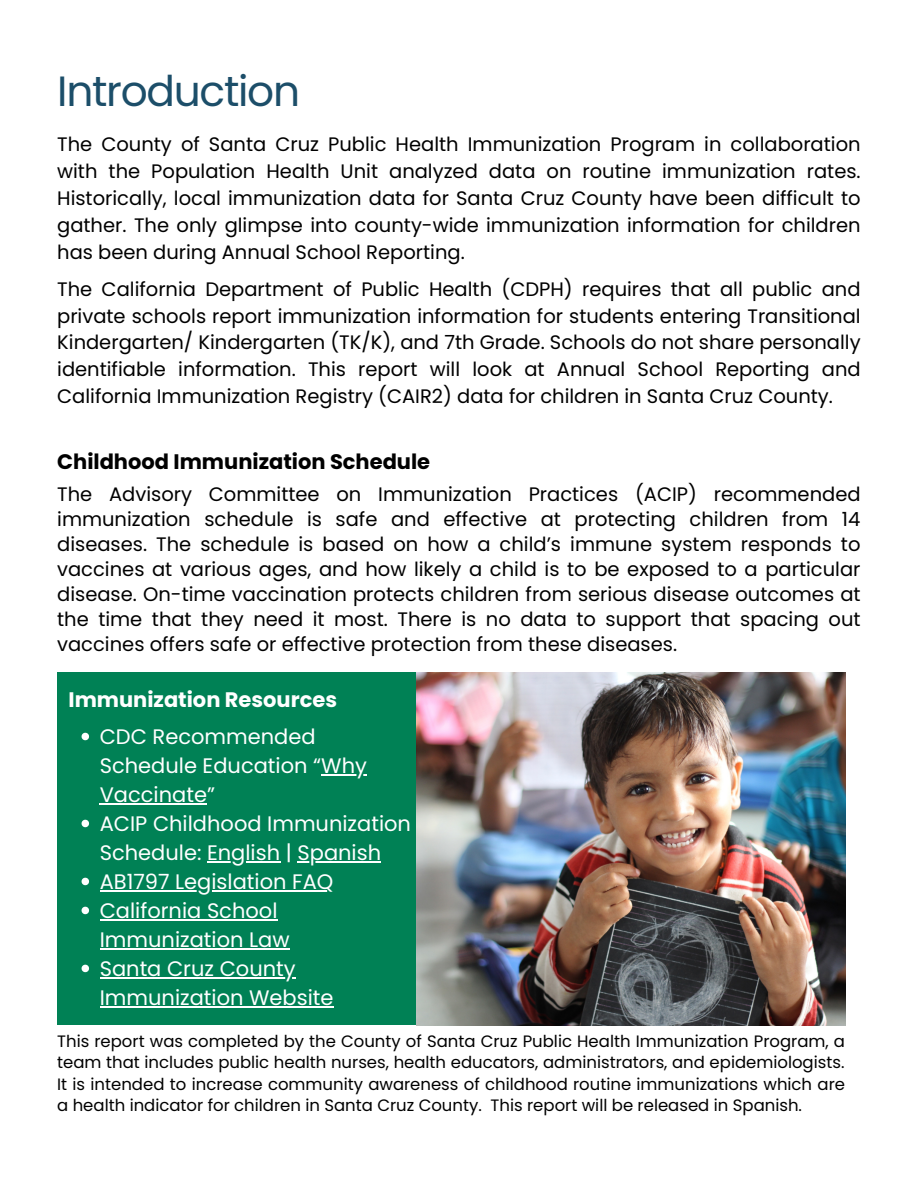
<style>
.page{position:relative;width:918px;height:1188px;background:#fff}
.page>*{position:absolute;margin:0;border:0;box-sizing:border-box;transform-origin:0 0}
.t1{font:42.3px "Poppins";letter-spacing:-.03em;color:#1c4e69}
.t2{font:21px/29px "Poppins";color:#fff}
.t3{font:700 21px "Poppins";color:#000}
.t4{font:700 21px "Poppins";color:#fff}
.t5{font:19.5px/26.8px "Poppins";color:#000;text-align:justify}
.t6{font:16.5px/21.3px "Poppins";color:#000;text-align:justify}
</style>
<div class="page">
<div style="left:57px;top:672px;width:374px;height:353px;background:#008155"></div>
<svg style="left:82px;top:733px;width:7px;height:7px"></svg>
<hr style="left:321px;top:774px;width:46px;height:2px;background:#fff">
<hr style="left:100px;top:803px;width:107px;height:2px;background:#fff">
<svg style="left:82px;top:820px;width:7px;height:7px"></svg>
<hr style="left:207px;top:861px;width:73px;height:2px;background:#fff">
<hr style="left:298px;top:861px;width:83px;height:2px;background:#fff">
<svg style="left:82px;top:878px;width:7px;height:7px"></svg>
<hr style="left:100px;top:890px;width:233px;height:2px;background:#fff">
<svg style="left:82px;top:907px;width:7px;height:7px"></svg>
<hr style="left:100px;top:919px;width:178px;height:2px;background:#fff">
<hr style="left:100px;top:948px;width:190px;height:2px;background:#fff">
<svg style="left:82px;top:965px;width:7px;height:7px"></svg>
<hr style="left:100px;top:977px;width:196px;height:2px;background:#fff">
<hr style="left:100px;top:1006px;width:234px;height:2px;background:#fff">
<img style="left:417px;top:672px;width:429px;height:354px">
<p class="t1" style="left:57px;top:62px;width:244px">Introduction</p>
<p class="t5" style="left:57px;top:131px;width:805px">The County of Santa Cruz Public Health Immunization Program in collaboration with the Population Health Unit analyzed data on routine immunization rates.<br>Historically, local immunization data for Santa Cruz County have been difficult to gather. The only glimpse into county-wide immunization information for children has been during Annual School Reporting.</p>
<p class="t5" style="left:57px;top:275px;width:805px">The California Department of Public Health (CDPH) requires that all public and private schools report immunization information for students entering Transitional Kindergarten/ Kindergarten (TK/K), and 7th Grade. Schools do not share personally identifiable information. This report will look at Annual School Reporting and California Immunization Registry (CAIR2) data for children in Santa Cruz County.</p>
<p class="t3" style="left:57px;top:447px;width:375px">Childhood Immunization Schedule</p>
<p class="t5" style="left:57px;top:482px;width:805px;line-height:25px">The Advisory Committee on Immunization Practices (ACIP) recommended immunization schedule is safe and effective at protecting children from 14 diseases. The schedule is based on how a child’s immune system responds to vaccines at various ages, and how likely a child is to be exposed to a particular disease. On-time vaccination protects children from serious disease outcomes at the time that they need it most. There is no data to support that spacing out vaccines offers safe or effective protection from these diseases.</p>
<p class="t4" style="left:69px;top:685px;width:270px">Immunization Resources</p>
<p class="t2" style="left:100px;top:722px;width:269px">CDC Recommended<br>Schedule Education “Why<br>Vaccinate”</p>
<p class="t2" style="left:100px;top:809px;width:313px">ACIP Childhood Immunization<br>Schedule: English | Spanish</p>
<p class="t2" style="left:100px;top:867px;width:235px">AB1797 Legislation FAQ</p>
<p class="t2" style="left:100px;top:896px;width:191px">California School<br>Immunization Law</p>
<p class="t2" style="left:100px;top:954px;width:235px">Santa Cruz County<br>Immunization Website</p>
<p class="t6" style="left:57px;top:1030px;width:789px">This report was completed by the County of Santa Cruz Public Health Immunization Program, a team that includes public health nurses, health educators, administrators, and epidemiologists.<br>It is intended to increase community awareness of childhood routine immunizations which are a health indicator for children in Santa Cruz County. This report will be released in Spanish.</p>
</div>
